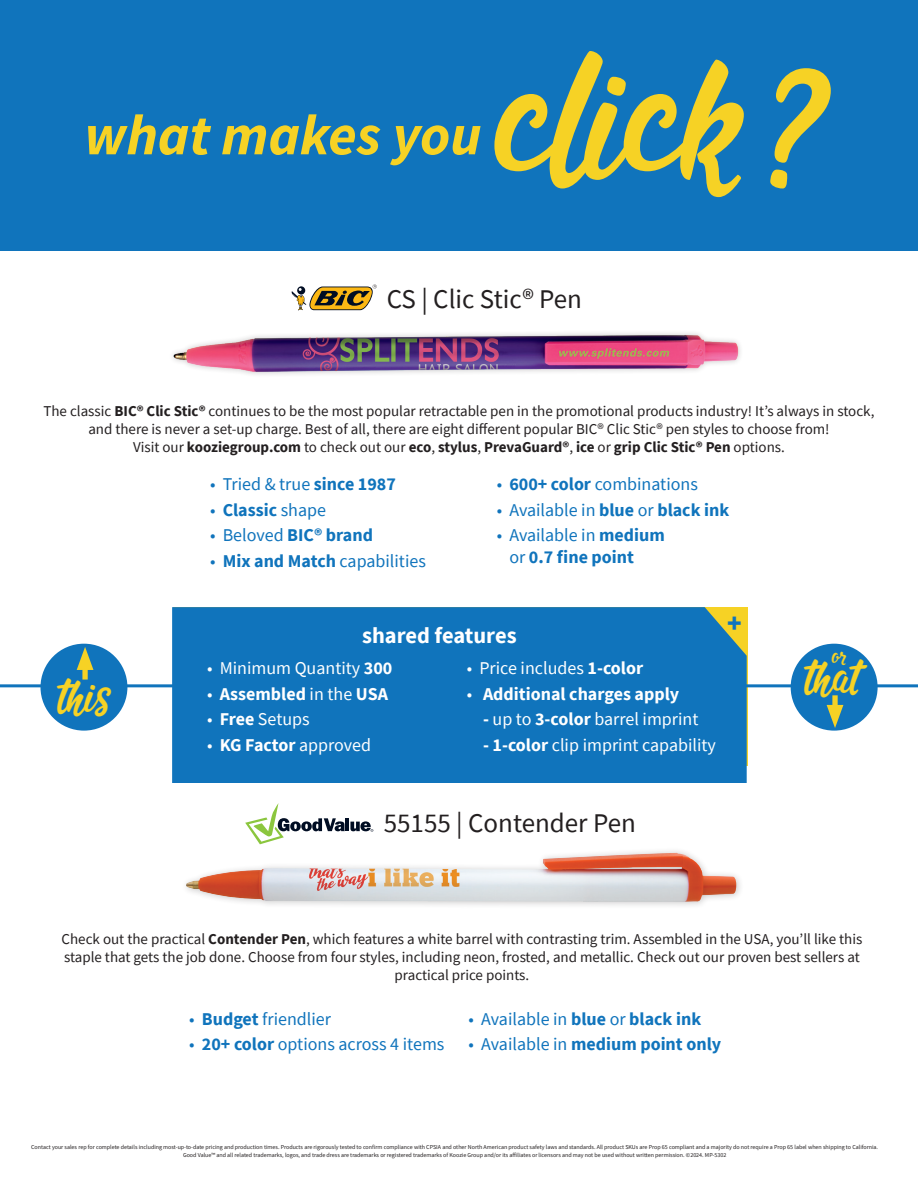
<style>
.page{position:relative;width:918px;height:1188px;background:#fff}
.page>*{position:absolute;margin:0;border:0;box-sizing:border-box;transform-origin:0 0}
.t1{font:171.9px "Bright Moments";color:#f6d225}
.t2{font:italic 700 57px "Source Sans Pro";color:#f6d225}
.t3{font:45.15px "Bright Moments";color:#f6d225}
.t4{font:27px "Source Sans Pro";color:#231f20}
.t5{font:900 27px "Source Sans Pro";color:#1074bc}
.t6{font:700 22.5px "Source Sans Pro";color:#fff}
.t7{font:22.5px "Bright Moments";color:#f6d225}
.t8{font:18px "Source Sans Pro";color:#1074bc}
.t9{font:18px "Source Sans Pro";color:#fff}
.t10{font:700 18px/21.6px "Source Sans Pro";color:#1074bc}
.t11{font:700 18px "Source Sans Pro";color:#fff}
.t12{font:15px/18px "Source Sans Pro";color:#231f20;text-align:center}
.t13{font:6px/7.5px "Source Sans Pro";color:#231f20;text-align:center}
.s1{font-weight:700}
.s2{font-weight:400}
</style>
<div class="page">
<hr style="left:0;top:684px;width:918px;height:3px;background:#1074bc">
<div style="left:0;top:0;width:918px;height:251px;background:#1074bc"></div>
<svg style="left:291px;top:284px;width:86px;height:27px"></svg>
<img style="left:173px;top:333px;width:568px;height:42px">
<div style="left:172px;top:607px;width:575px;height:176px;background:#1074bc"></div>
<div style="left:180px;top:847px;width:564px;height:62px;background:#231f20;opacity:.25"></div>
<img style="left:185px;top:853px;width:551px;height:49px">
<svg style="left:245px;top:803px;width:128px;height:41px"></svg>
<div style="left:40px;top:644px;width:87px;height:87px;background:#1074bc;border-radius:50%"></div>
<div style="left:791px;top:644px;width:87px;height:87px;background:#1074bc;border-radius:50%"></div>
<div style="left:82px;top:661px;width:6px;height:19px;background:#f6d225"></div>
<svg style="left:77px;top:647px;width:16px;height:23px"></svg>
<div style="left:832px;top:695px;width:6px;height:19px;background:#f6d225"></div>
<svg style="left:827px;top:705px;width:16px;height:23px"></svg>
<p class="t2" style="left:84px;top:97px;width:399px">what makes you</p>
<p class="t1" style="left:492px;top:34px;width:336px">click?</p>
<p class="t4" style="left:387px;top:281px;width:197px">CS | Clic Stic® Pen</p>
<p class="t12" style="left:43px;top:402px;width:833px">The classic <span class="s1">BIC® Clic Stic®</span> continues to be the most popular retractable pen in the promotional products industry! It’s always in stock, and there is never a set-up charge. Best of all, there are eight different popular BIC® Clic Stic® pen styles to choose from!<br>Visit our <span class="s1">kooziegroup.com</span> to check out our <span class="s1">eco</span>, <span class="s1">stylus</span>, <span class="s1">PrevaGuard®</span>, <span class="s1">ice</span> or <span class="s1">grip Clic Stic® Pen</span> options.</p>
<p class="t8" style="left:210px;top:473px;width:187px">• Tried &amp; true <span class="s1">since 1987</span></p>
<p class="t10" style="left:210px;top:499px;width:118px"><span class="s2">•</span> Classic <span class="s2">shape</span></p>
<p class="t10" style="left:210px;top:524px;width:165px"><span class="s2">• Beloved</span> BIC® brand</p>
<p class="t8" style="left:210px;top:549px;width:217px">• <span class="s1">Mix and Match</span> capabilities</p>
<p class="t8" style="left:497px;top:473px;width:203px">• <span class="s1">600+ color</span> combinations</p>
<p class="t8" style="left:497px;top:498px;width:234px">• Available in <span class="s1">blue</span> or <span class="s1">black ink</span></p>
<p class="t10" style="left:509px;top:524px;width:157px;text-indent:-13px"><span class="s2">• Available in</span> medium <span class="s2">or</span> 0.7 fine point</p>
<p class="t3" style="left:58px;top:674px;width:56px">this</p>
<p class="t6" style="left:362px;top:620px;width:156px">shared features</p>
<p class="t9" style="left:207px;top:657px;width:187px">• Minimum Quantity <span class="s1">300</span></p>
<p class="t11" style="left:207px;top:681px;width:183px"><span class="s2">•</span> Assembled <span class="s2">in the</span> USA</p>
<p class="t9" style="left:207px;top:708px;width:104px">• <span class="s1">Free</span> Setups</p>
<p class="t9" style="left:207px;top:733px;width:166px">• <span class="s1">KG Factor</span> approved</p>
<p class="t9" style="left:467px;top:657px;width:178px">• Price includes <span class="s1">1-color</span></p>
<p class="t11" style="left:467px;top:681px;width:214px"><span class="s2">•</span> Additional charges apply</p>
<p class="t9" style="left:483px;top:708px;width:217px"><span class="s1">-</span> up to <span class="s1">3-color</span> barrel imprint</p>
<p class="t9" style="left:483px;top:733px;width:235px"><span class="s1">- 1-color</span> clip imprint capability</p>
<p class="t5" style="left:727px;top:604px;width:16px">+</p>
<p class="t4" style="left:384px;top:806px;width:254px">55155 | Contender Pen</p>
<p class="t7" style="left:832px;top:645px;width:17px">or</p>
<p class="t3" style="left:805px;top:654px;width:56px">that</p>
<p class="t12" style="left:62px;top:930px;width:802px">Check out the practical <span class="s1">Contender Pen</span>, which features a white barrel with contrasting trim. Assembled in the USA, you’ll like this staple that gets the job done. Choose from four styles, including neon, frosted, and metallic. Check out our proven best sellers at practical price points.</p>
<p class="t8" style="left:189px;top:1007px;width:143px">• <span class="s1">Budget</span> friendlier</p>
<p class="t8" style="left:189px;top:1033px;width:257px">• <span class="s1">20+ color</span> options across 4 items</p>
<p class="t8" style="left:469px;top:1007px;width:234px">• Available in <span class="s1">blue</span> or <span class="s1">black ink</span></p>
<p class="t10" style="left:469px;top:1033px;width:254px"><span class="s2">• Available in</span> medium point only</p>
<p class="t13" style="left:31px;top:1143px;width:848px">Contact your sales rep for complete details including most-up-to-date pricing and production times. Products are rigorously tested to confirm compliance with CPSIA and other North American product safety laws and standards. All product SKUs are Prop 65 compliant and a majority do not require a Prop 65 label when shipping to California.<br>Good Value™ and all related trademarks, logos, and trade dress are trademarks or registered trademarks of Koozie Group and/or its affiliates or licensors and may not be used without written permission. ©2024. MP-5302</p>
</div>
